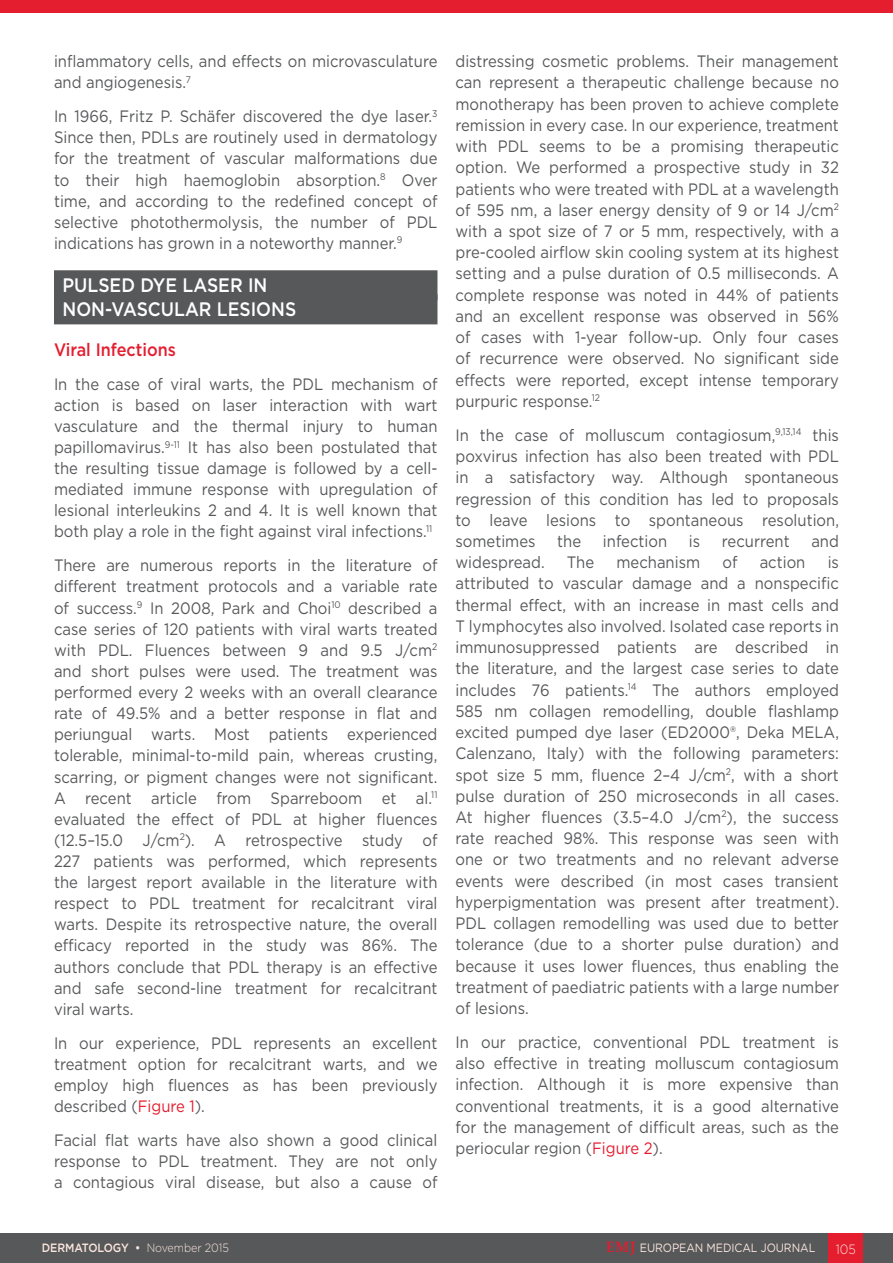
<style>
.page{position:relative;width:893px;height:1263px;background:#fff}
.page>*{position:absolute;margin:0;border:0;box-sizing:border-box;transform-origin:0 0}
._8__Heading_1{font:500 19.5px "Gotham";color:#fff;scale:.9 1}
._9__Heading_2{font:500 18px "Gotham";color:#e41d2f;scale:.9 1}
._11__Main_text{font:16.5px/21.3px "Gotham";color:#57585a;text-align:justify;scale:.9 1}
.t1{font:300 13.5px "Gotham";color:#fce7de;scale:.9 1}
.t2{font:12px "Gotham";letter-spacing:-.005em;color:#fce7de;scale:.9 1}
.t3{font:500 12px "Gotham";letter-spacing:-.005em;color:#fce7de;scale:.9 1}
.s1{color:#e41d2f}
.s2{font-weight:300}
.s3{font-family:"Palatino Linotype";font-weight:700;font-size:15px;color:#e41d2f}
</style>
<div class="page">
<div style="left:0;top:1233px;width:893px;height:30px;background:#57585a"></div>
<div style="left:829px;top:1233px;width:34px;height:30px;background:#e41d2f"></div>
<div style="left:54px;top:270px;width:383px;height:30px;background:#57585a"></div>
<div style="left:54px;top:294px;width:383px;height:30px;background:#57585a"></div>
<div style="left:0;top:0;width:893px;height:12px;background:#e41d2f"></div>
<p class="_11__Main_text" style="left:54px;top:50px;width:428px">inflammatory cells, and effects on microvasculature and angiogenesis.<sup>7</sup></p>
<p class="_11__Main_text" style="left:54px;top:105px;width:428px">In 1966, Fritz P. Schäfer discovered the dye laser.<sup>3<br></sup>Since then, PDLs are routinely used in dermatology for the treatment of vascular malformations due to their high haemoglobin absorption.<sup>8</sup> Over time, and according to the redefined concept of selective photothermolysis, the number of PDL indications has grown in a noteworthy manner.<sup>9</sup></p>
<p class="_8__Heading_1" style="left:63px;top:272px;width:229px">PULSED DYE LASER IN</p>
<p class="_8__Heading_1" style="left:63px;top:296px;width:261px">NON-VASCULAR LESIONS</p>
<p class="_9__Heading_2" style="left:54px;top:338px;width:137px">Viral Infections</p>
<p class="_11__Main_text" style="left:54px;top:373px;width:428px">In the case of viral warts, the PDL mechanism of action is based on laser interaction with wart vasculature and the thermal injury to human papillomavirus.<sup>9-11</sup> It has also been postulated that the resulting tissue damage is followed by a cell&shy;mediated immune response with upregulation of lesional interleukins 2 and 4. It is well known that both play a role in the fight against viral infections.<sup>11</sup></p>
<p class="_11__Main_text" style="left:54px;top:555px;width:428px">There are numerous reports in the literature of different treatment protocols and a variable rate of success.<sup>9</sup> In 2008, Park and Choi<sup>10</sup> described a case series of 120 patients with viral warts treated with PDL. Fluences between 9 and 9.5 J/cm<sup>2 </sup>and short pulses were used. The treatment was performed every 2 weeks with an overall clearance rate of 49.5% and a better response in flat and periungual warts. Most patients experienced tolerable, minimal-to-mild pain, whereas crusting, scarring, or pigment changes were not significant.<br>A recent article from Sparreboom et al.<sup>11 </sup>evaluated the effect of PDL at higher fluences (12.5–15.0 J/cm<sup>2</sup>). A retrospective study of 227 patients was performed, which represents the largest report available in the literature with respect to PDL treatment for recalcitrant viral warts. Despite its retrospective nature, the overall efficacy reported in the study was 86%. The authors conclude that PDL therapy is an effective and safe second-line treatment for recalcitrant viral warts.</p>
<p class="_11__Main_text" style="left:54px;top:1032px;width:428px">In our experience, PDL represents an excellent treatment option for recalcitrant warts, and we employ high fluences as has been previously described (<span class="s1">Figure 1</span>).</p>
<p class="_11__Main_text" style="left:54px;top:1129px;width:428px">Facial flat warts have also shown a good clinical response to PDL treatment. They are not only a contagious viral disease, but also a cause of</p>
<p class="_11__Main_text" style="left:455px;top:50px;width:428px">distressing cosmetic problems. Their management can represent a therapeutic challenge because no monotherapy has been proven to achieve complete remission in every case. In our experience, treatment with PDL seems to be a promising therapeutic option. We performed a prospective study in 32 patients who were treated with PDL at a wavelength of 595 nm, a laser energy density of 9 or 14 J/cm<sup>2 </sup>with a spot size of 7 or 5 mm, respectively, with a pre-cooled airflow skin cooling system at its highest setting and a pulse duration of 0.5 milliseconds. A complete response was noted in 44% of patients and an excellent response was observed in 56% of cases with 1-year follow-up. Only four cases of recurrence were observed. No significant side effects were reported, except intense temporary purpuric response.<sup>12</sup></p>
<p class="_11__Main_text" style="left:455px;top:424px;width:428px">In the case of molluscum contagiosum,<sup>9,13,14</sup> this poxvirus infection has also been treated with PDL in a satisfactory way. Although spontaneous regression of this condition has led to proposals to leave lesions to spontaneous resolution, sometimes</p>
<p class="_11__Main_text" style="left:557px;top:530px;width:28px">the</p>
<p class="_11__Main_text" style="left:603px;top:530px;width:73px">infection</p>
<p class="_11__Main_text" style="left:689px;top:530px;width:14px">is</p>
<p class="_11__Main_text" style="left:722px;top:530px;width:77px">recurrent</p>
<p class="_11__Main_text" style="left:811px;top:530px;width:32px">and</p>
<p class="_11__Main_text" style="left:455px;top:551px;width:101px">widespread.</p>
<p class="_11__Main_text" style="left:567px;top:551px;width:32px">The</p>
<p class="_11__Main_text" style="left:616px;top:551px;width:95px">mechanism</p>
<p class="_11__Main_text" style="left:722px;top:551px;width:18px">of</p>
<p class="_11__Main_text" style="left:760px;top:551px;width:52px">action</p>
<p class="_11__Main_text" style="left:455px;top:551px;width:428px;text-indent:372px">is attributed to vascular damage and a nonspecific thermal effect, with an increase in mast cells and T lymphocytes also involved. Isolated case reports in immunosuppressed patients are described in the literature, and the largest case series to date includes 76 patients.<sup>14</sup> The authors employed 585 nm collagen remodelling, double flashlamp excited pumped dye laser (ED2000®, Deka MELA, Calenzano, Italy) with the following parameters: spot size 5 mm, fluence 2–4 J/cm<sup>2</sup>, with a short pulse duration of 250 microseconds in all cases.<br>At higher fluences (3.5–4.0 J/cm<sup>2</sup>), the success rate reached 98%. This response was seen with one or two treatments and no relevant adverse events were described (in most cases transient hyperpigmentation was present after treatment).<br>PDL collagen remodelling was used due to better tolerance (due to a shorter pulse duration) and because it uses lower fluences, thus enabling the treatment of paediatric patients with a large number of lesions.</p>
<p class="_11__Main_text" style="left:455px;top:1031px;width:428px">In our practice, conventional PDL treatment is also effective in treating molluscum contagiosum infection. Although it is more expensive than conventional treatments, it is a good alternative for the management of difficult areas, such as the periocular region (<span class="s1">Figure 2</span>).</p>
<p class="t3" style="left:42px;top:1240px;width:209px">DERMATOLOGY • <span class="s2">November 2015</span></p>
<p class="t2" style="left:606px;top:1240px;width:234px"><span class="s3">EMJ</span> EUROPEAN MEDICAL JOURNAL</p>
<p class="t1" style="left:836px;top:1240px;width:24px">105</p>
</div>
